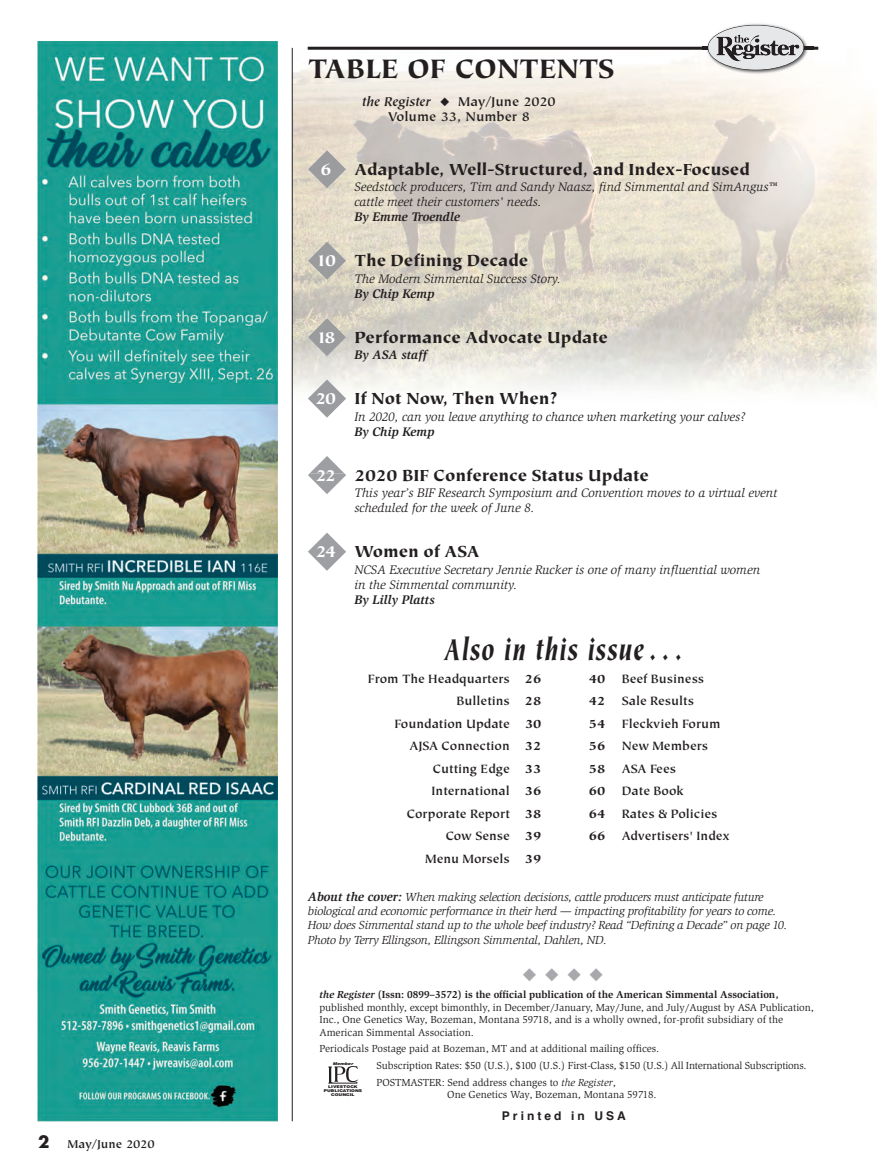
<style>
.page{position:relative;width:877px;height:1175px;background:#fff}
.page>*{position:absolute;margin:0;border:0;box-sizing:border-box;transform-origin:0 0}
.t1{font:italic 900 33.6px "Tiepolo";letter-spacing:.05em;color:#231f20;scale:.71 1}
.t2{font:900 30px "Tiepolo";color:#231f20}
.t3{font:900 18px "Tiepolo";color:#231f20}
.t4{font:18px "Zapf Dingbats";color:#a8a9ad}
.t5{font:900 18px "Tiepolo";color:#fff}
.t6{font:700 14.25px/15.8px "Tiepolo";color:#231f20;text-align:center}
.t7{font:700 13.5px/22.5px "Tiepolo";color:#231f20}
.t8{font:italic 12.75px/15px "Slimbach";color:#231f20}
.t9{font:italic 700 12.75px "Slimbach";color:#231f20}
.t10{font:700 12.75px "Tiepolo";letter-spacing:-.01em;color:#231f20}
.t11{font:italic 12px/14.2px "Slimbach";letter-spacing:-.015em;color:#231f20}
.t12{font:700 12px "Helvetica";letter-spacing:.25em;color:#231f20}
.t13{font:10.5px/12.6px "Slimbach";color:#231f20}
.t14{font:900 3.75px/3.8px "Helvetica";color:#231f20;text-align:center;scale:1.2 1}
.t15{font:italic 900 3.75px "Helvetica";color:#231f20;scale:1.2 1}
.s1{font-family:"Futura";font-size:16.5px}
.s2{font-style:italic}
.s3{color:#fff}
.s4{font-weight:900}
.s5{font-weight:700;font-size:12.75px}
.s6{font-weight:700;font-style:italic}
.s7{font-weight:700}
</style>
<div class="page">
<img style="left:292px;top:46px;width:584px;height:345px">
<svg style="left:328px;top:1066px;width:29px;height:18px"></svg>
<hr style="left:307px;top:47px;width:511px;height:3px;background:#231f20">
<img style="left:702px;top:23px;width:111px;height:63px">
<svg style="left:708px;top:25px;width:95px;height:45px;background:#bdbdbf"></svg>
<div style="left:707px;top:25px;width:97px;height:45px;border:1px solid #231f20;border-radius:50%"></div>
<img style="left:733px;top:35px;width:27px;height:19px">
<hr style="left:292px;top:48px;width:1px;height:1073px;background:#231f20">
<img style="left:308px;top:150px;width:38px;height:38px">
<img style="left:308px;top:242px;width:38px;height:38px">
<img style="left:308px;top:318px;width:38px;height:38px">
<img style="left:308px;top:379px;width:38px;height:39px">
<svg style="left:308px;top:456px;width:38px;height:38px"></svg>
<svg style="left:308px;top:533px;width:38px;height:38px"></svg>
<img style="left:38px;top:41px;width:240px;height:1080px">
<p class="t10" style="left:38px;top:1139px;width:118px"><span class="s1">2</span> May/June 2020</p>
<h2 class="t2" style="left:308px;top:57px;width:307px">TABLE OF CONTENTS</h2>
<h3 class="t6" style="left:362px;top:94px;width:195px"><span class="s2">the Register</span> ◆ May/June 2020<br>Volume 33, Number 8</h3>
<h3 class="t5" style="left:320px;top:162px;width:12px">6</h3>
<h3 class="t3" style="left:354px;top:162px;width:397px">Adaptable, Well-Structured, and Index-Focused</h3>
<p class="t8" style="left:354px;top:180px;width:423px">Seedstock producers, Tim and Sandy Naasz, find Simmental and SimAngus™ cattle meet their customers' needs.</p>
<p class="t9" style="left:354px;top:212px;width:107px">By Emme Troendle</p>
<h3 class="t3" style="left:316px;top:254px;width:214px"><span class="s3">10</span> The Defining Decade</h3>
<p class="t8" style="left:354px;top:272px;width:208px">The Modern Simmental Success Story.</p>
<p class="t9" style="left:354px;top:289px;width:81px">By Chip Kemp</p>
<h3 class="t3" style="left:316px;top:330px;width:293px"><span class="s3">18</span> Performance Advocate Update</h3>
<p class="t9" style="left:354px;top:350px;width:74px">By ASA staff</p>
<h3 class="t3" style="left:315px;top:392px;width:243px"><span class="s3">20</span> If Not Now, Then When?</h3>
<p class="t8" style="left:354px;top:410px;width:392px">In 2020, can you leave anything to chance when marketing your calves?</p>
<p class="t9" style="left:354px;top:427px;width:81px">By Chip Kemp</p>
<h3 class="t3" style="left:316px;top:468px;width:334px"><span class="s3">22</span> 2020 BIF Conference Status Update</h3>
<p class="t8" style="left:354px;top:486px;width:424px">This year’s BIF Research Symposium and Convention moves to a virtual event scheduled for the week of June 8.</p>
<h3 class="t3" style="left:316px;top:545px;width:165px"><span class="s3">24</span> Women of ASA</h3>
<p class="t8" style="left:354px;top:563px;width:407px">NCSA Executive Secretary Jennie Rucker is one of many influential women in the Simmental community.</p>
<p class="t9" style="left:354px;top:595px;width:82px">By Lilly Platts</p>
<h1 class="t1" style="left:444px;top:636px;width:336px">Also in this issue . . .</h1>
<p class="t7" style="left:368px;top:669px;width:175px;text-align:right">From The Headquarters <span class="s4">26<br></span>Bulletins <span class="s4">28<br></span>Foundation Update <span class="s4">30<br></span>AJSA Connection <span class="s4">32<br></span>Cutting Edge <span class="s4">33<br></span>International <span class="s4">36<br></span>Corporate Report <span class="s4">38<br></span>Cow Sense <span class="s4">39<br></span>Menu Morsels <span class="s4">39</span></p>
<p class="t7" style="left:588px;top:668px;width:142px"><span class="s4">40</span> Beef Business<br><span class="s4">42</span> Sale Results<br><span class="s4">54</span> Fleckvieh Forum<br><span class="s4">56</span> New Members<br><span class="s4">58</span> ASA Fees<br><span class="s4">60</span> Date Book<br><span class="s4">64</span> Rates &amp; Policies<br><span class="s4">66</span> Advertisers' Index</p>
<p class="t11" style="left:308px;top:891px;width:481px"><span class="s5">About the cover:</span> When making selection decisions, cattle producers must anticipate future biological and economic performance in their herd — impacting profitability for years to come.<br>How does Simmental stand up to the whole beef industry? Read “Defining a Decade” on page 10.<br>Photo by Terry Ellingson, Ellingson Simmental, Dahlen, ND.</p>
<h3 class="t4" style="left:522px;top:965px;width:83px">◆◆◆◆</h3>
<p class="t13" style="left:319px;top:989px;width:496px"><span class="s6">the Register</span> <span class="s7">(Issn: 0899–3572) is the official publication of the American Simmental Association, </span>published monthly, except bimonthly, in December/January, May/June, and July/August by ASA Publication, Inc., One Genetics Way, Bozeman, Montana 59718, and is a wholly owned, for-profit subsidiary of the American Simmental Association.</p>
<p class="t13" style="left:376px;top:1040px;width:431px;line-height:17.1px;text-indent:-57px">Periodicals Postage paid at Bozeman, MT and at additional mailing offices.<br>Subscription Rates: $50 (U.S.), $100 (U.S.) First-Class, $150 (U.S.) All International Subscriptions.<br>POSTMASTER: Send address changes to <span class="s2">the Register</span>,</p>
<p class="t13" style="left:447px;top:1089px;width:211px">One Genetics Way, Bozeman, Montana 59718.</p>
<p class="t15" style="left:333px;top:1062px;width:19px">Member</p>
<p class="t14" style="left:324px;top:1085px;width:33px">LIVESTOCK<br>PUBLICATIONS<br>COUNCIL</p>
<p class="t12" style="left:502px;top:1109px;width:125px">Printed in USA</p>
</div>
